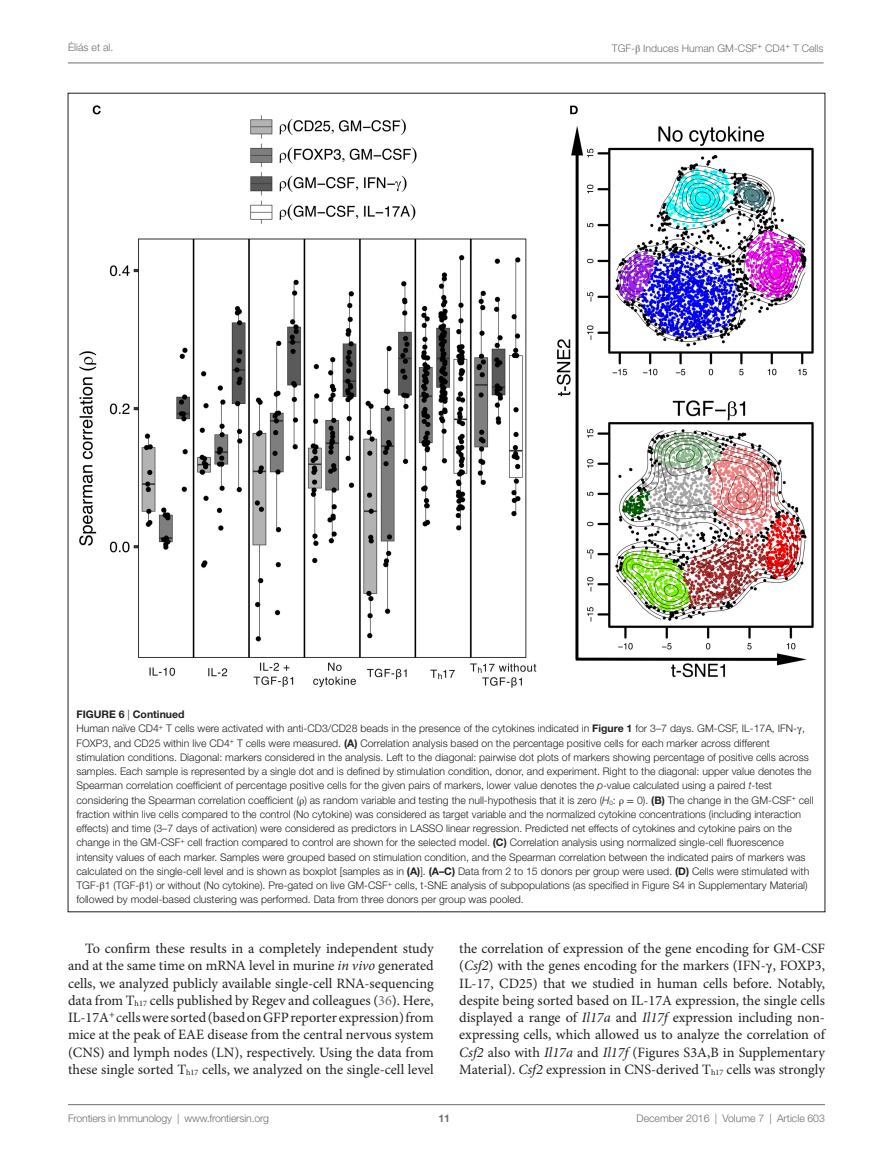
<style>
.page{position:relative;width:893px;height:1170px;background:#fff}
.page>*{position:absolute;margin:0;border:0;box-sizing:border-box;transform-origin:0 0}
.t1{font:14.25px/17.2px "Minion Pro";color:#231f20;text-align:justify}
.t2{font:300 10.5px/14.2px "Helvetica Neue LT Std";color:#231f20}
.t3{font:300 10.5px "Helvetica Neue LT Std";color:#6c6d70}
.t4{font:700 10.5px "Helvetica Neue LT Std";color:#6c6d70}
.s1{font-family:"STIX General";font-weight:400}
.s2{font-weight:700}
.s3{font-style:italic}
.s4{color:#6c6d70}
.s5{font-family:"STIX General"}
</style>
<div class="page">
<img style="left:79px;top:105px;width:735px;height:583px">
<hr style="left:68px;top:1104px;width:757px;height:1px;background:#6c6d70">
<hr style="left:68px;top:63px;width:755px;height:1px;background:#6c6d70">
<p class="t3" style="left:68px;top:41px;width:47px">Éliás et al.</p>
<p class="t3" style="left:612px;top:42px;width:213px">TGF-<span class="s1">β</span> Induces Human GM-CSF<sup>+</sup> CD4<sup>+</sup> T Cells</p>
<p class="t2" style="left:76px;top:707px;width:739px"><span class="s2">FIG URE 6</span> | <span class="s2">Continued<br></span>Human naïve CD4<sup>+</sup> T cells were activated with anti-CD3/CD28 beads in the presence of the cytokines indicated in <span class="s2">Figure 1</span> for 3–7 days. GM-CSF, IL-17A, IFN-<span class="s1">γ</span>, FOXP3, and CD25 within live CD4<sup>+</sup> T cells were measured. <span class="s2">(A)</span> Correlation analysis based on the percentage positive cells for each marker across different stimulation conditions. Diagonal: markers considered in the analysis. Left to the diagonal: pairwise dot plots of markers showing percentage of positive cells across samples. Each sample is represented by a single dot and is defined by stimulation condition, donor, and experiment. Right to the diagonal: upper value denotes the Spearman correlation coefficient of percentage positive cells for the given pairs of markers, lower value denotes the <span class="s3">p</span>-value calculated using a paired <span class="s3">t</span>-test considering the Spearman correlation coefficient (<span class="s1">ρ</span>) as random variable and testing the null-hypothesis that it is zero (<span class="s3">H</span><sub>0</sub>: <span class="s1">ρ =</span> 0). <span class="s2">(B)</span> The change in the GM-CSF<sup>+</sup> cell fraction within live cells compared to the control (No cytokine) was considered as target variable and the normalized cytokine concentrations (including interaction effects) and time (3–7 days of activation) were considered as predictors in LASSO linear regression. Predicted net effects of cytokines and cytokine pairs on the change in the GM-CSF<sup>+</sup> cell fraction compared to control are shown for the selected model. <span class="s2">(C)</span> Correlation analysis using normalized single-cell fluorescence intensity values of each marker. Samples were grouped based on stimulation condition, and the Spearman correlation between the indicated pairs of markers was calculated on the single-cell level and is shown as boxplot [samples as in <span class="s2">(A)</span>]. <span class="s2">(A–C)</span> Data from 2 to 15 donors per group were used. <span class="s2">(D)</span> Cells were stimulated with TGF-<span class="s1">β</span>1 (TGF-<span class="s1">β</span>1) or without (No cytokine). Pre-gated on live GM-CSF<sup>+</sup> cells, t-SNE analysis of subpopulations (as specified in Figure S4 in Supplementary Material) followed by model-based clustering was performed. Data from three donors per group was pooled.</p>
<p class="t1" style="left:68px;top:939px;width:367px;text-indent:17px">To confirm these results in a completely independent study and at the same time on mRNA level in murine <span class="s3">in vivo</span> generated cells, we analyzed publicly available single-cell RNA-sequencing data from T<sub>h17</sub> cells published by Regev and colleagues (<span class="s4">36</span>). Here, IL-17A<sup>+</sup> cells were sorted (based on GFP reporter expression) from mice at the peak of EAE disease from the central nervous system (CNS) and lymph nodes (LN), respectively. Using the data from these single sorted T<sub>h17</sub> cells, we analyzed on the single-cell level</p>
<p class="t1" style="left:459px;top:939px;width:367px">the correlation of expression of the gene encoding for GM-CSF (<span class="s3">Csf2</span>) with the genes encoding for the markers (IFN-<span class="s5">γ</span>, FOXP3, IL-17, CD25) that we studied in human cells before. Notably, despite being sorted based on IL-17A expression, the single cells displayed a range of <span class="s3">Il17a</span> and <span class="s3">Il17f</span> expression including non&shy;expressing cells, which allowed us to analyze the correlation of <span class="s3">Csf2</span> also with <span class="s3">Il17a</span> and <span class="s3">Il17f</span> (Figures S3A,B in Supplementary Material). <span class="s3">Csf2</span> expression in CNS-derived T<sub>h17</sub> cells was strongly</p>
<p class="t3" style="left:68px;top:1111px;width:203px">Frontiers in Immunology | www.frontiersin.org</p>
<p class="t3" style="left:636px;top:1111px;width:190px">December 2016 | Volume 7 | Article 603</p>
<p class="t4" style="left:439px;top:1111px;width:13px">11</p>
</div>
